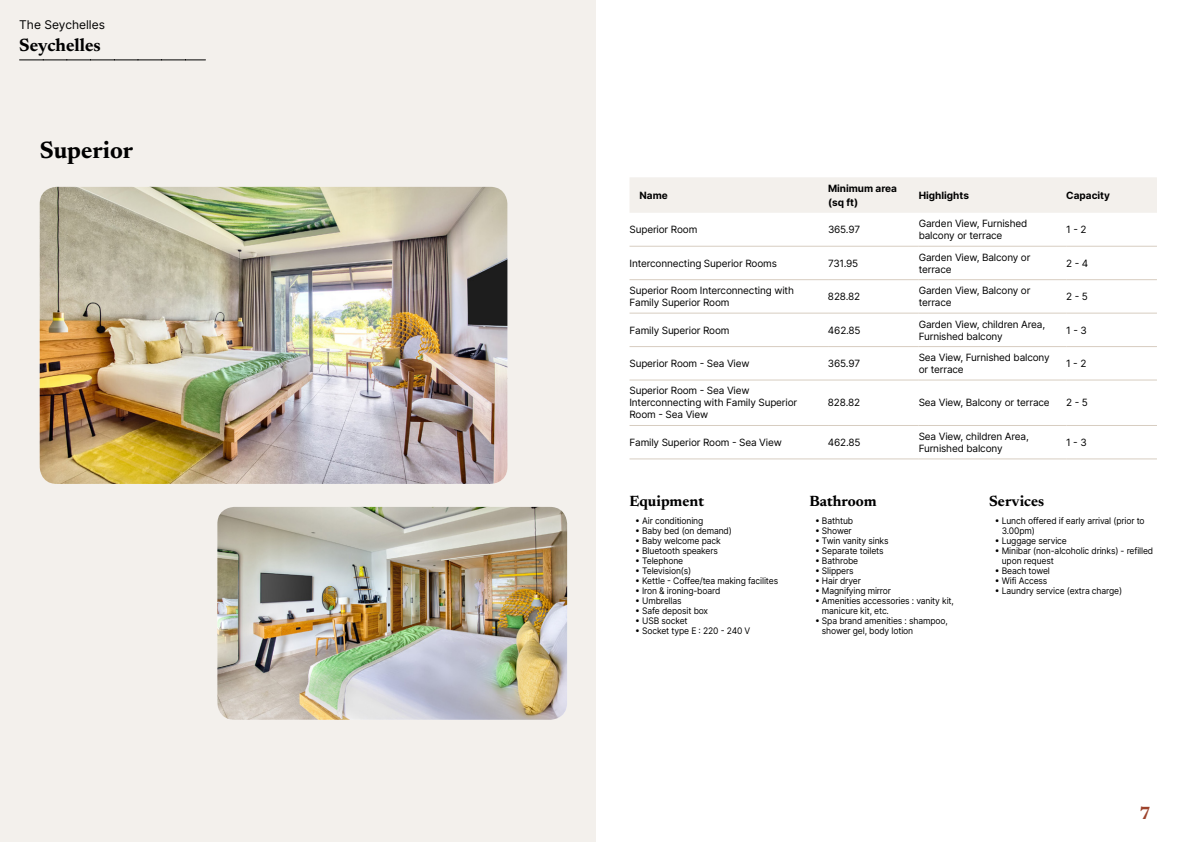
<style>
.page{position:relative;width:1191px;height:842px;background:#fff}
.page>*{position:absolute;margin:0;border:0;box-sizing:border-box;transform-origin:0 0}
.t1{font:700 24px "Newsreader 24 pt";color:#000}
.t2{font:700 18px "Newsreader 24 pt";color:#000}
.t3{font:700 18px "Newsreader 24 pt";color:#9d432c}
.t4{font:700 15px "Newsreader 24 pt";color:#000}
.t5{font:12px "Inter";color:#000}
.t6{font:10px/12px "Inter";letter-spacing:-.015em;color:#000}
.t7{font:700 10px/14px "Inter";color:#000}
.t8{font:9px/10px "Inter";letter-spacing:-.015em;color:#000;scale:.95 1}
</style>
<div class="page">
<div style="left:0;top:0;width:595px;height:842px;background:#f3f0ec"></div>
<img style="left:40px;top:187px;width:467px;height:297px">
<img style="left:217px;top:507px;width:350px;height:213px">
<svg style="left:20px;top:60px;width:185px;height:1px"></svg>
<div style="left:630px;top:177px;width:527px;height:36px;background:#f3f0ec"></div>
<hr style="left:629px;top:246px;width:199px;height:1px;background:#d7cdc1">
<hr style="left:828px;top:246px;width:90px;height:1px;background:#d7cdc1">
<hr style="left:918px;top:246px;width:148px;height:1px;background:#d7cdc1">
<hr style="left:1066px;top:246px;width:91px;height:1px;background:#d7cdc1">
<hr style="left:629px;top:279px;width:199px;height:1px;background:#d7cdc1">
<hr style="left:828px;top:279px;width:90px;height:1px;background:#d7cdc1">
<hr style="left:918px;top:279px;width:148px;height:1px;background:#d7cdc1">
<hr style="left:1066px;top:279px;width:91px;height:1px;background:#d7cdc1">
<hr style="left:629px;top:313px;width:199px;height:1px;background:#d7cdc1">
<hr style="left:828px;top:313px;width:90px;height:1px;background:#d7cdc1">
<hr style="left:918px;top:313px;width:148px;height:1px;background:#d7cdc1">
<hr style="left:1066px;top:313px;width:91px;height:1px;background:#d7cdc1">
<hr style="left:629px;top:346px;width:199px;height:1px;background:#d7cdc1">
<hr style="left:828px;top:346px;width:90px;height:1px;background:#d7cdc1">
<hr style="left:918px;top:346px;width:148px;height:1px;background:#d7cdc1">
<hr style="left:1066px;top:346px;width:91px;height:1px;background:#d7cdc1">
<hr style="left:629px;top:379px;width:199px;height:1px;background:#d7cdc1">
<hr style="left:828px;top:379px;width:90px;height:1px;background:#d7cdc1">
<hr style="left:918px;top:379px;width:148px;height:1px;background:#d7cdc1">
<hr style="left:1066px;top:379px;width:91px;height:1px;background:#d7cdc1">
<hr style="left:629px;top:425px;width:199px;height:1px;background:#d7cdc1">
<hr style="left:828px;top:425px;width:90px;height:1px;background:#d7cdc1">
<hr style="left:918px;top:425px;width:148px;height:1px;background:#d7cdc1">
<hr style="left:1066px;top:425px;width:91px;height:1px;background:#d7cdc1">
<hr style="left:629px;top:458px;width:199px;height:1px;background:#d7cdc1">
<hr style="left:828px;top:458px;width:90px;height:1px;background:#d7cdc1">
<hr style="left:918px;top:458px;width:148px;height:1px;background:#d7cdc1">
<hr style="left:1066px;top:458px;width:91px;height:1px;background:#d7cdc1">
<h3 class="t5" style="left:19px;top:15px;width:87px">The Seychelles</h3>
<h2 class="t2" style="left:19px;top:32px;width:83px">Seychelles</h2>
<h1 class="t1" style="left:40px;top:133px;width:95px">Superior</h1>
<p class="t7" style="left:639px;top:188px;width:30px">Name</p>
<p class="t7" style="left:828px;top:181px;width:70px">Minimum area (sq ft)</p>
<p class="t7" style="left:918px;top:188px;width:52px">Highlights</p>
<p class="t7" style="left:1066px;top:188px;width:45px">Capacity</p>
<p class="t6" style="left:629px;top:223px;width:69px">Superior Room</p>
<p class="t6" style="left:828px;top:223px;width:34px">365.97</p>
<p class="t6" style="left:918px;top:217px;width:110px">Garden View, Furnished balcony or terrace</p>
<p class="t6" style="left:1066px;top:223px;width:22px">1 - 2</p>
<p class="t6" style="left:629px;top:257px;width:149px">Interconnecting Superior Rooms</p>
<p class="t6" style="left:828px;top:257px;width:32px">731.95</p>
<p class="t6" style="left:918px;top:251px;width:113px">Garden View, Balcony or terrace</p>
<p class="t6" style="left:1066px;top:257px;width:24px">2 - 4</p>
<p class="t6" style="left:629px;top:284px;width:166px">Superior Room Interconnecting with<br>Family Superior Room</p>
<p class="t6" style="left:828px;top:290px;width:34px">828.82</p>
<p class="t6" style="left:918px;top:284px;width:113px">Garden View, Balcony or terrace</p>
<p class="t6" style="left:1066px;top:290px;width:23px">2 - 5</p>
<p class="t6" style="left:629px;top:324px;width:102px">Family Superior Room</p>
<p class="t6" style="left:828px;top:324px;width:34px">462.85</p>
<p class="t6" style="left:918px;top:318px;width:128px">Garden View, children Area,<br>Furnished balcony</p>
<p class="t6" style="left:1066px;top:324px;width:22px">1 - 3</p>
<p class="t6" style="left:629px;top:357px;width:122px">Superior Room - Sea View</p>
<p class="t6" style="left:828px;top:357px;width:34px">365.97</p>
<p class="t6" style="left:918px;top:351px;width:132px">Sea View, Furnished balcony or terrace</p>
<p class="t6" style="left:1066px;top:357px;width:22px">1 - 2</p>
<p class="t6" style="left:629px;top:385px;width:169px">Superior Room - Sea View<br>Interconnecting with Family Superior<br>Room - Sea View</p>
<p class="t6" style="left:828px;top:397px;width:34px">828.82</p>
<p class="t6" style="left:918px;top:397px;width:133px">Sea View, Balcony or terrace</p>
<p class="t6" style="left:1066px;top:397px;width:23px">2 - 5</p>
<p class="t6" style="left:629px;top:436px;width:154px">Family Superior Room - Sea View</p>
<p class="t6" style="left:828px;top:436px;width:34px">462.85</p>
<p class="t6" style="left:918px;top:430px;width:112px">Sea View, children Area,<br>Furnished balcony</p>
<p class="t6" style="left:1066px;top:436px;width:22px">1 - 3</p>
<h3 class="t4" style="left:629px;top:490px;width:76px">Equipment</h3>
<p class="t8" style="left:635px;top:516px;width:73px">• Air conditioning</p>
<p class="t8" style="left:635px;top:526px;width:103px">• Baby bed (on demand)</p>
<p class="t8" style="left:635px;top:536px;width:92px">• Baby welcome pack</p>
<p class="t8" style="left:635px;top:546px;width:89px">• Bluetooth speakers</p>
<p class="t8" style="left:635px;top:556px;width:52px">• Telephone</p>
<p class="t8" style="left:635px;top:566px;width:61px">• Television(s)</p>
<p class="t8" style="left:635px;top:576px;width:152px">• Kettle - Coffee/tea making facilites</p>
<p class="t8" style="left:635px;top:586px;width:91px">• Iron &amp; ironing-board</p>
<p class="t8" style="left:635px;top:596px;width:50px">• Umbrellas</p>
<p class="t8" style="left:635px;top:606px;width:78px">• Safe deposit box</p>
<p class="t8" style="left:635px;top:616px;width:57px">• USB socket</p>
<p class="t8" style="left:635px;top:626px;width:123px">• Socket type E : 220 - 240 V</p>
<h3 class="t4" style="left:809px;top:490px;width:69px">Bathroom</h3>
<p class="t8" style="left:815px;top:516px;width:42px">• Bathtub</p>
<p class="t8" style="left:815px;top:526px;width:40px">• Shower</p>
<p class="t8" style="left:815px;top:536px;width:79px">• Twin vanity sinks</p>
<p class="t8" style="left:815px;top:546px;width:74px">• Separate toilets</p>
<p class="t8" style="left:815px;top:556px;width:47px">• Bathrobe</p>
<p class="t8" style="left:815px;top:566px;width:42px">• Slippers</p>
<p class="t8" style="left:815px;top:576px;width:50px">• Hair dryer</p>
<p class="t8" style="left:815px;top:586px;width:82px">• Magnifying mirror</p>
<p class="t8" style="left:822px;top:596px;width:140px;text-indent:-7px">• Amenities accessories : vanity kit, manicure kit, etc.</p>
<p class="t8" style="left:822px;top:616px;width:134px;text-indent:-7px">• Spa brand amenities : shampoo, shower gel, body lotion</p>
<h3 class="t4" style="left:989px;top:490px;width:57px">Services</h3>
<p class="t8" style="left:1001px;top:516px;width:152px;text-indent:-7px">• Lunch offered if early arrival (prior to<br>3.00pm)</p>
<p class="t8" style="left:994px;top:536px;width:77px">• Luggage service</p>
<p class="t8" style="left:1001px;top:546px;width:161px;text-indent:-7px">• Minibar (non-alcoholic drinks) - refilled upon request</p>
<p class="t8" style="left:994px;top:566px;width:59px">• Beach towel</p>
<p class="t8" style="left:994px;top:576px;width:57px">• Wifi Access</p>
<p class="t8" style="left:994px;top:586px;width:136px">• Laundry service (extra charge)</p>
<h2 class="t3" style="left:1139px;top:800px;width:13px">7</h2>
</div>
